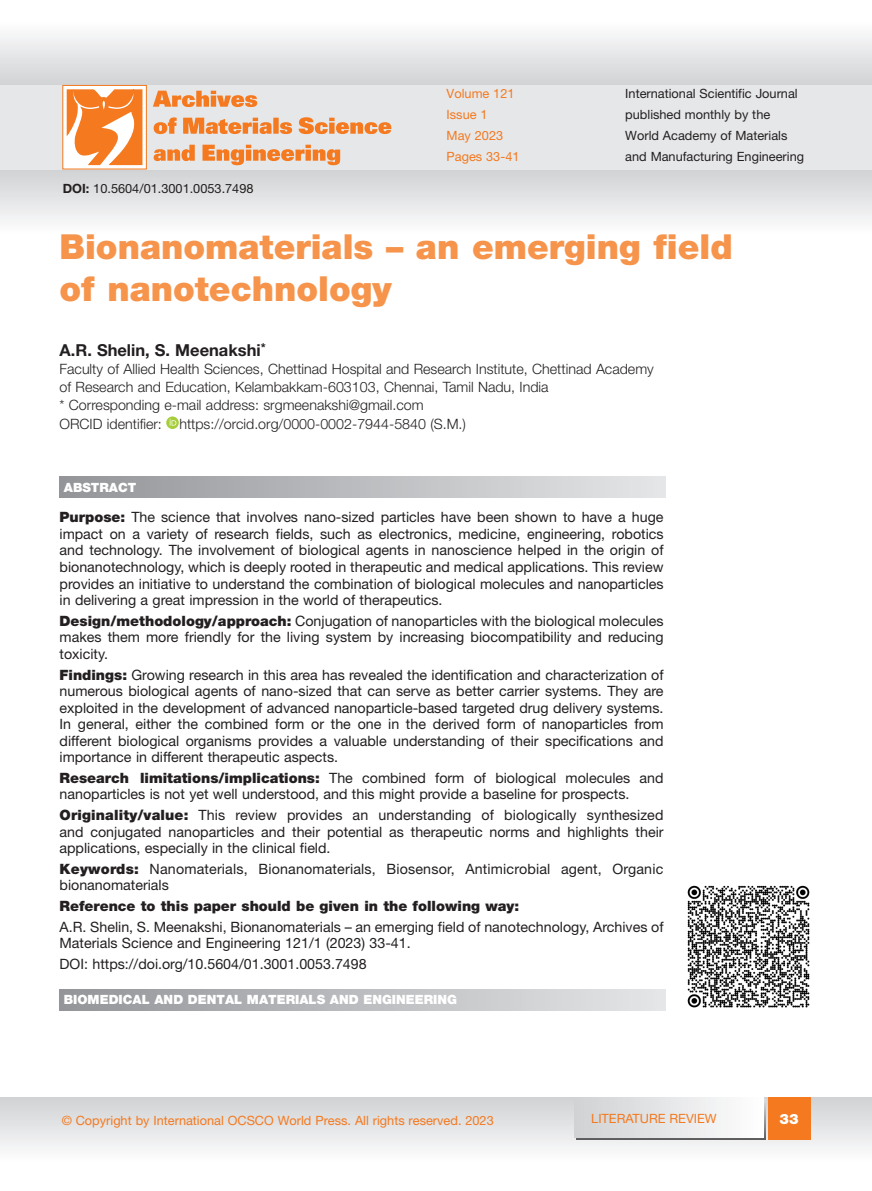
<style>
.page{position:relative;width:872px;height:1191px;background:#fff}
.page>*{position:absolute;margin:0;border:0;box-sizing:border-box;transform-origin:0 0}
.tytuł_artykułu{font:900 34.5px/42px "Helvetica Neue LT Pro";color:#f6944c}
.autorzy{font:700 16.5px "Helvetica Neue LT Pro";color:#231f20}
.tekst_abstraktu{font:14.25px/16.5px "Helvetica Neue LT Pro";color:#231f20;text-align:justify}
.uczelnia{font:300 14.25px/18px "Helvetica Neue LT Pro";color:#231f20}
.tekst_abstraktu-2{font:900 14.25px "Helvetica Neue LT Pro";color:#231f20}
.t1{font:900 14.25px "Helvetica Neue LT Pro";color:#fff}
.t2{font:12.75px/21px "Helvetica Neue LT Pro";color:#231f20}
.t3{font:12.75px/21px "Helvetica Neue LT Pro";color:#f4791f}
.t4{font:900 12.75px "Helvetica Neue LT Pro";color:#fff}
.s1{font-weight:700}
.s2{font-weight:900}
</style>
<div class="page">
<svg style="left:0;top:35px;width:872px;height:50px"></svg>
<svg style="left:0;top:1097px;width:872px;height:52px"></svg>
<div style="left:767px;top:1097px;width:43px;height:43px;background:#f4791f"></div>
<div style="left:0;top:85px;width:872px;height:85px;background:#e6e7e9"></div>
<svg style="left:0;top:170px;width:872px;height:51px"></svg>
<svg style="left:154px;top:145px;width:186px;height:20px"></svg>
<svg style="left:154px;top:117px;width:237px;height:17px"></svg>
<svg style="left:153px;top:91px;width:104px;height:16px"></svg>
<div style="left:62px;top:85px;width:85px;height:84px;background:#fff;border:1px solid #f4791f"></div>
<svg style="left:66px;top:89px;width:77px;height:77px"></svg>
<div style="left:576px;top:1099px;width:189px;height:41px;background:linear-gradient(to right,#d0d2d4,#fefeff)"></div>
<svg style="left:574px;top:1097px;width:189px;height:40px"></svg>
<svg style="left:166px;top:416px;width:13px;height:13px"></svg>
<svg style="left:170px;top:419px;width:6px;height:6px"></svg>
<div style="left:60px;top:476px;width:605px;height:21px;background:linear-gradient(to right,#939498,#e5e6e8)"></div>
<div style="left:60px;top:989px;width:605px;height:21px;background:linear-gradient(to right,#939498,#e5e6e8)"></div>
<img style="left:687px;top:885px;width:123px;height:123px">
<p class="t2" style="left:63px;top:177px;width:192px"><span class="s1">DOI:</span> 10.5604/01.3001.0053.7498</p>
<p class="t3" style="left:446px;top:83px;width:74px">Volume 121<br>Issue 1<br>May 2023<br>Pages 33-41</p>
<p class="t2" style="left:625px;top:83px;width:180px">International Scientific Journal published monthly by the<br>World Academy of Materials and Manufacturing Engineering</p>
<p class="tytuł_artykułu" style="left:60px;top:225px;width:674px">Bionanomaterials – an emerging field of nanotechnology</p>
<p class="autorzy" style="left:60px;top:340px;width:208px">A.R. Shelin, S. Meenakshi<sup>*</sup></p>
<p class="uczelnia" style="left:60px;top:360px;width:596px">Faculty of Allied Health Sciences, Chettinad Hospital and Research Institute, Chettinad Academy of Research and Education, Kelambakkam-603103, Chennai, Tamil Nadu, India</p>
<p class="uczelnia" style="left:60px;top:396px;width:366px">* Corresponding e-mail address: srgmeenakshi@gmail.com</p>
<p class="uczelnia" style="left:60px;top:414px;width:408px">ORCID identifier: https://orcid.org/0000-0002-7944-5840 (S.M.)</p>
<p class="t4" style="left:64px;top:479px;width:74px">ABSTRACT</p>
<p class="tekst_abstraktu" style="left:60px;top:509px;width:605px"><span class="s2">Purpose:</span> The science that involves nano-sized particles have been shown to have a huge impact on a variety of research fields, such as electronics, medicine, engineering, robotics and technology. The involvement of biological agents in nanoscience helped in the origin of bionanotechnology, which is deeply rooted in therapeutic and medical applications. This review provides an initiative to understand the combination of biological molecules and nanoparticles in delivering a great impression in the world of therapeutics.</p>
<p class="tekst_abstraktu" style="left:60px;top:612px;width:605px"><span class="s2">Design/methodology/approach:</span> Conjugation of nanoparticles with the biological molecules makes them more friendly for the living system by increasing biocompatibility and reducing toxicity.</p>
<p class="tekst_abstraktu" style="left:60px;top:666px;width:605px"><span class="s2">Findings:</span> Growing research in this area has revealed the identification and characterization of numerous biological agents of nano-sized that can serve as better carrier systems. They are exploited in the development of advanced nanoparticle-based targeted drug delivery systems.<br>In general, either the combined form or the one in the derived form of nanoparticles from different biological organisms provides a valuable understanding of their specifications and importance in different therapeutic aspects.</p>
<p class="tekst_abstraktu" style="left:60px;top:769px;width:605px"><span class="s2">Research limitations/implications:</span> The combined form of biological molecules and nanoparticles is not yet well understood, and this might provide a baseline for prospects.</p>
<p class="tekst_abstraktu" style="left:60px;top:806px;width:605px"><span class="s2">Originality/value:</span> This review provides an understanding of biologically synthesized and conjugated nanoparticles and their potential as therapeutic norms and highlights their applications, especially in the clinical field.</p>
<p class="tekst_abstraktu" style="left:60px;top:860px;width:605px"><span class="s2">Keywords:</span> Nanomaterials, Bionanomaterials, Biosensor, Antimicrobial agent, Organic bionanomaterials</p>
<p class="tekst_abstraktu-2" style="left:60px;top:897px;width:461px">Reference to this paper should be given in the following way:</p>
<p class="tekst_abstraktu" style="left:60px;top:918px;width:605px">A.R. Shelin, S. Meenakshi, Bionanomaterials – an emerging field of nanotechnology, Archives of<br>Materials Science and Engineering 121/1 (2023) 33-41.</p>
<p class="tekst_abstraktu" style="left:60px;top:955px;width:309px">DOI: https://doi.org/10.5604/01.3001.0053.7498</p>
<p class="t4" style="left:64px;top:992px;width:395px">BIOMEDICAL AND DENTAL MATERIALS AND ENGINEERING</p>
<p class="t3" style="left:62px;top:1109px;width:433px">© Copyright by International OCSCO World Press. All rights reserved. 2023</p>
<p class="t3" style="left:591px;top:1107px;width:127px">LITERATURE REVIEW</p>
<p class="t1" style="left:779px;top:1110px;width:21px">33</p>
</div>
